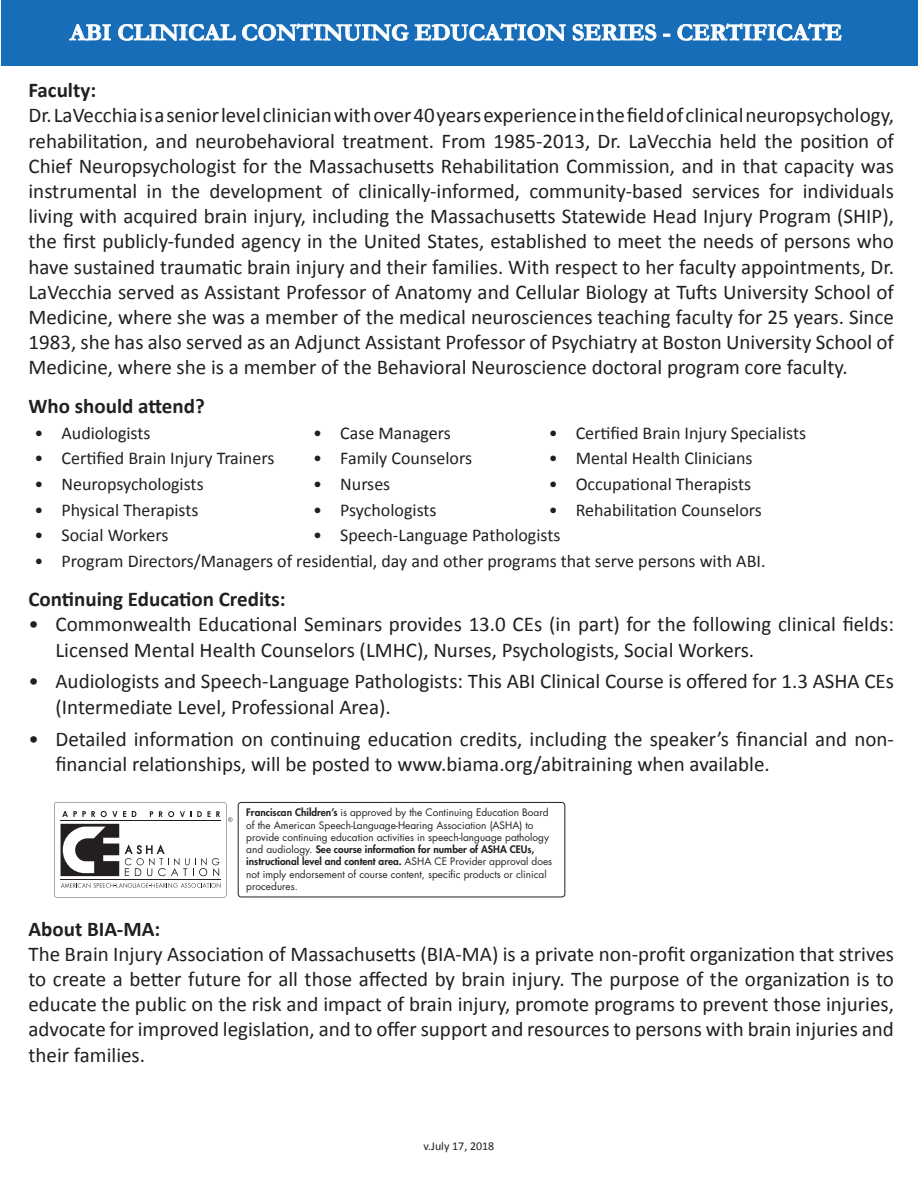
<style>
.page{position:relative;width:918px;height:1188px;background:#fff}
.page>*{position:absolute;margin:0;border:0;box-sizing:border-box;transform-origin:0 0}
.t1{font:700 24px "Garamond";color:#fff}
.t2{font:21px/25.2px "Calibri";color:#231f20}
.t3{font:700 21px "Calibri";color:#231f20}
.t4{font:18px "Calibri";color:#231f20}
.t5{font:12px "Calibri";color:#231f20}
.t6{font:10.05px/12.3px "Futura Std";color:#231f20}
.s1{font-weight:800}
</style>
<div class="page">
<div style="left:2px;top:0;width:916px;height:66px;background:#176db7"></div>
<svg style="left:69px;top:24px;width:42px;height:17px"></svg>
<svg style="left:118px;top:24px;width:118px;height:17px"></svg>
<svg style="left:242px;top:23px;width:324px;height:18px"></svg>
<svg style="left:572px;top:24px;width:85px;height:17px"></svg>
<svg style="left:663px;top:33px;width:8px;height:4px"></svg>
<svg style="left:677px;top:23px;width:165px;height:18px"></svg>
<svg style="left:54px;top:802px;width:178px;height:96px"></svg>
<div style="left:238px;top:802px;width:327px;height:95px;border:1px solid #231f20;border-radius:3px"></div>
<p class="t1" style="left:70px;top:16px;width:774px">ABI CLINICAL CONTINUING EDUCATION SERIES - CERTIFICATE</p>
<p class="t3" style="left:28px;top:77px;width:69px">Faculty:</p>
<p class="t2" style="left:28px;top:103px;width:867px;text-align:justify">Dr. LaVecchia is a senior level clinician with over 40 years experience in the field of clinical neuropsychology, rehabilitation, and neurobehavioral treatment. From 1985-2013, Dr. LaVecchia held the position of Chief Neuropsychologist for the Massachusetts Rehabilitation Commission, and in that capacity was instrumental in the development of clinically-informed, community-based services for individuals living with acquired brain injury, including the Massachusetts Statewide Head Injury Program (SHIP), the first publicly-funded agency in the United States, established to meet the needs of persons who have sustained traumatic brain injury and their families. With respect to her faculty appointments, Dr.<br>LaVecchia served as Assistant Professor of Anatomy and Cellular Biology at Tufts University School of Medicine, where she was a member of the medical neurosciences teaching faculty for 25 years. Since 1983, she has also served as an Adjunct Assistant Professor of Psychiatry at Boston University School of Medicine, where she is a member of the Behavioral Neuroscience doctoral program core faculty.</p>
<p class="t3" style="left:28px;top:393px;width:178px">Who should attend?</p>
<p class="t4" style="left:34px;top:421px;width:118px">• Audiologists</p>
<p class="t4" style="left:313px;top:421px;width:139px">• Case Managers</p>
<p class="t4" style="left:549px;top:421px;width:259px">• Certified Brain Injury Specialists</p>
<p class="t4" style="left:34px;top:447px;width:241px">• Certified Brain Injury Trainers</p>
<p class="t4" style="left:313px;top:447px;width:160px">• Family Counselors</p>
<p class="t4" style="left:549px;top:447px;width:205px">• Mental Health Clinicians</p>
<p class="t4" style="left:34px;top:472px;width:171px">• Neuropsychologists</p>
<p class="t4" style="left:313px;top:472px;width:79px">• Nurses</p>
<p class="t4" style="left:549px;top:472px;width:204px">• Occupational Therapists</p>
<p class="t4" style="left:34px;top:498px;width:166px">• Physical Therapists</p>
<p class="t4" style="left:313px;top:498px;width:125px">• Psychologists</p>
<p class="t4" style="left:549px;top:498px;width:215px">• Rehabilitation Counselors</p>
<p class="t4" style="left:34px;top:524px;width:135px">• Social Workers</p>
<p class="t4" style="left:313px;top:524px;width:249px">• Speech-Language Pathologists</p>
<p class="t4" style="left:34px;top:549px;width:733px">• Program Directors/Managers of residential, day and other programs that serve persons with ABI.</p>
<p class="t3" style="left:28px;top:586px;width:259px">Continuing Education Credits:</p>
<p class="t2" style="left:56px;top:612px;width:840px;text-indent:-27px">• Commonwealth Educational Seminars provides 13.0 CEs (in part) for the following clinical fields:<br>Licensed Mental Health Counselors (LMHC), Nurses, Psychologists, Social Workers.</p>
<p class="t2" style="left:56px;top:669px;width:840px;text-indent:-27px">• Audiologists and Speech-Language Pathologists: This ABI Clinical Course is offered for 1.3 ASHA CEs (Intermediate Level, Professional Area).</p>
<p class="t2" style="left:56px;top:726px;width:840px;text-indent:-27px">• Detailed information on continuing education credits, including the speaker’s financial and non&shy;financial relationships, will be posted to www.biama.org/abitraining when available.</p>
<p class="t6" style="left:246px;top:807px;width:308px"><span class="s1">Franciscan Children’s</span> is approved by the Continuing Education Board of the American Speech-Language-Hearing Association (ASHA) to provide continuing education activities in speech-language pathology and audiology. <span class="s1">See course information for number of ASHA CEUs, instructional level and content area.</span> ASHA CE Provider approval does not imply endorsement of course content, specific products or clinical procedures.</p>
<p class="t3" style="left:28px;top:915px;width:133px">About BIA-MA:</p>
<p class="t2" style="left:28px;top:941px;width:867px;text-align:justify">The Brain Injury Association of Massachusetts (BIA-MA) is a private non-profit organization that strives to create a better future for all those affected by brain injury. The purpose of the organization is to educate the public on the risk and impact of brain injury, promote programs to prevent those injuries, advocate for improved legislation, and to offer support and resources to persons with brain injuries and their families.</p>
<p class="t5" style="left:424px;top:1138px;width:72px">v.July 17, 2018</p>
</div>
